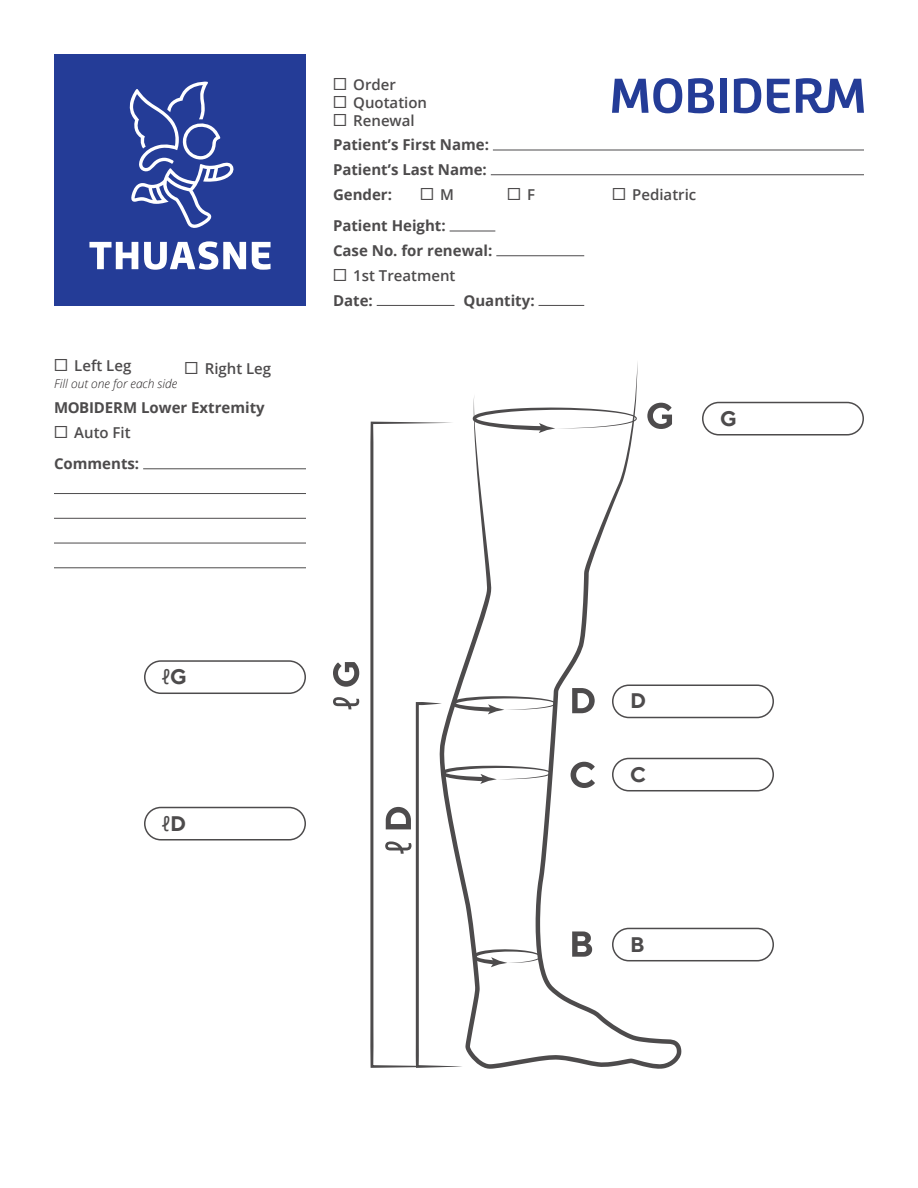
<style>
.page{position:relative;width:918px;height:1188px;background:#fff}
.page>*{position:absolute;margin:0;border:0;box-sizing:border-box;transform-origin:0 0}
.t1{font:700 21px "TT Norms Pro";color:#4d4b4c}
.t2{font:21px "Proxima Nova";color:#4d4b4c}
.t3{font:700 15px "Open Sans";color:#4d4b4c}
.t4{font:600 15px "Open Sans";color:#4d4b4c}
.t5{font:italic 300 12px "Open Sans";color:#231f20}
.s1{font-family:"Proxima Nova";font-weight:400;font-size:21px}
.s2{font-family:"Open Sans";font-weight:600;font-size:15px}
</style>
<div class="page">
<div style="left:54px;top:54px;width:252px;height:252px;background:#243c97"></div>
<svg style="left:89px;top:241px;width:182px;height:29px"></svg>
<svg style="left:129px;top:81px;width:105px;height:147px"></svg>
<svg style="left:612px;top:78px;width:70px;height:35px"></svg>
<svg style="left:688px;top:78px;width:26px;height:35px"></svg>
<div style="left:720px;top:79px;width:7px;height:34px;background:#243c97"></div>
<svg style="left:734px;top:78px;width:27px;height:35px"></svg>
<svg style="left:767px;top:79px;width:23px;height:34px"></svg>
<svg style="left:796px;top:78px;width:68px;height:35px"></svg>
<hr style="left:493px;top:150px;width:371px;height:1px;background:#4d4b4c">
<hr style="left:491px;top:174px;width:373px;height:1px;background:#4d4b4c">
<hr style="left:450px;top:231px;width:45px;height:1px;background:#4d4b4c">
<hr style="left:496px;top:255px;width:88px;height:1px;background:#4d4b4c">
<hr style="left:377px;top:305px;width:77px;height:1px;background:#4d4b4c">
<hr style="left:539px;top:305px;width:45px;height:1px;background:#4d4b4c">
<hr style="left:143px;top:468px;width:163px;height:1px;background:#4d4b4c">
<hr style="left:54px;top:493px;width:252px;height:1px;background:#4d4b4c">
<hr style="left:54px;top:518px;width:252px;height:1px;background:#4d4b4c">
<hr style="left:54px;top:543px;width:252px;height:1px;background:#4d4b4c">
<hr style="left:54px;top:567px;width:252px;height:1px;background:#4d4b4c">
<svg style="left:333px;top:697px;width:26px;height:12px"></svg>
<svg style="left:333px;top:662px;width:26px;height:25px"></svg>
<svg style="left:463px;top:362px;width:218px;height:707px"></svg>
<svg style="left:370px;top:422px;width:93px;height:646px"></svg>
<svg style="left:385px;top:696px;width:171px;height:372px"></svg>
<div style="left:144px;top:660px;width:162px;height:34px;border:2px solid #4d4b4c;border-radius:16px"></div>
<div style="left:144px;top:807px;width:162px;height:34px;border:2px solid #4d4b4c;border-radius:16px"></div>
<div style="left:702px;top:402px;width:162px;height:34px;border:2px solid #4d4b4c;border-radius:16px"></div>
<div style="left:612px;top:685px;width:162px;height:33px;border:2px solid #4d4b4c;border-radius:16px"></div>
<div style="left:612px;top:758px;width:162px;height:33px;border:2px solid #4d4b4c;border-radius:16px"></div>
<div style="left:612px;top:928px;width:162px;height:33px;border:2px solid #4d4b4c;border-radius:16px"></div>
<p class="t4" style="left:54px;top:356px;width:79px"><span class="s1">☐</span> Left Leg</p>
<p class="t4" style="left:184px;top:358px;width:88px"><span class="s1">☐</span> Right Leg</p>
<p class="t5" style="left:54px;top:376px;width:125px">Fill out one for each side</p>
<p class="t3" style="left:54px;top:397px;width:212px">MOBIDERM Lower Extremity</p>
<p class="t4" style="left:54px;top:422px;width:78px"><span class="s1">☐</span> Auto Fit</p>
<p class="t3" style="left:54px;top:453px;width:87px">Comments:</p>
<p class="t4" style="left:333px;top:74px;width:64px"><span class="s1">☐</span> Order</p>
<p class="t4" style="left:333px;top:92px;width:96px"><span class="s1">☐</span> Quotation</p>
<p class="t4" style="left:333px;top:110px;width:83px"><span class="s1">☐</span> Renewal</p>
<p class="t3" style="left:333px;top:134px;width:158px">Patient’s First Name:</p>
<p class="t3" style="left:333px;top:159px;width:155px">Patient’s Last Name:</p>
<p class="t3" style="left:333px;top:184px;width:61px">Gender:</p>
<p class="t2" style="left:420px;top:177px;width:36px">☐ <span class="s2">M</span></p>
<p class="t2" style="left:507px;top:177px;width:30px">☐ <span class="s2">F</span></p>
<p class="t3" style="left:333px;top:215px;width:114px">Patient Height:</p>
<p class="t3" style="left:333px;top:240px;width:161px">Case No. for renewal:</p>
<p class="t4" style="left:333px;top:265px;width:124px"><span class="s1">☐</span> 1st Treatment</p>
<p class="t3" style="left:333px;top:290px;width:41px">Date:</p>
<p class="t3" style="left:464px;top:290px;width:73px">Quantity:</p>
<p class="t4" style="left:612px;top:184px;width:86px"><span class="s1">☐</span> Pediatric</p>
<p class="t1" style="left:720px;top:403px;width:18px">G</p>
<p class="t1" style="left:162px;top:661px;width:26px">ℓG</p>
<p class="t1" style="left:162px;top:808px;width:26px">ℓD</p>
<p class="t1" style="left:630px;top:685px;width:17px">D</p>
<p class="t1" style="left:630px;top:759px;width:17px">C</p>
<p class="t1" style="left:630px;top:929px;width:16px">B</p>
</div>
